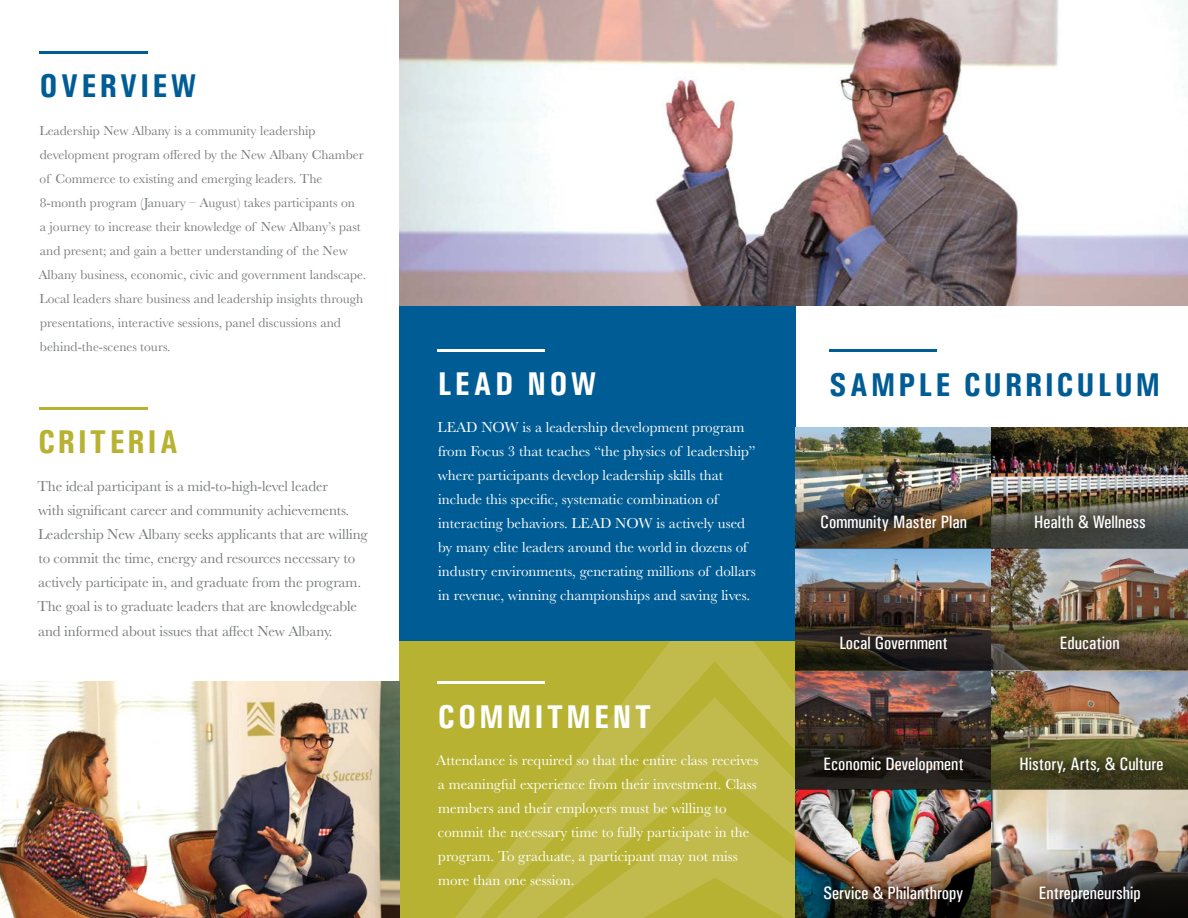
<style>
.page{position:relative;width:1188px;height:918px;background:#fff}
.page>*{position:absolute;margin:0;border:0;box-sizing:border-box;transform-origin:0 0}
.t1{font:700 condensed 33px "Univers";letter-spacing:.09em;color:#005c95}
.t2{font:700 condensed 33px "Univers";letter-spacing:.1em;color:#fff}
.t3{font:700 condensed 33px "Univers";letter-spacing:.1em;color:#b7b232}
.t4{font:18px "Univers Condensed";color:#fff}
.t5{font:15px/24px "Baskerville";color:#fff}
.t6{font:15px/24px "Baskerville";letter-spacing:-.01em;color:#777c79}
.t7{font:13.5px/24px "Baskerville";color:#777c79}
</style>
<div class="page">
<svg style="left:399px;top:640px;width:396px;height:278px;background:#b8b33d"></svg>
<div style="left:399px;top:306px;width:396px;height:334px;background:#005c95"></div>
<img style="left:0;top:681px;width:399px;height:237px">
<img style="left:399px;top:0;width:789px;height:306px">
<hr style="left:39px;top:51px;width:108px;height:3px;background:#005c95">
<hr style="left:39px;top:407px;width:108px;height:3px;background:#b7b232">
<hr style="left:437px;top:349px;width:108px;height:3px;background:#fff">
<hr style="left:437px;top:681px;width:108px;height:3px;background:#fff">
<hr style="left:829px;top:349px;width:108px;height:3px;background:#005c95">
<img style="left:795px;top:427px;width:197px;height:122px">
<img style="left:992px;top:427px;width:196px;height:122px">
<img style="left:992px;top:549px;width:196px;height:121px">
<img style="left:795px;top:549px;width:197px;height:121px">
<img style="left:795px;top:670px;width:197px;height:120px">
<img style="left:795px;top:790px;width:197px;height:128px">
<img style="left:992px;top:790px;width:196px;height:128px">
<img style="left:992px;top:670px;width:196px;height:120px">
<div style="left:806px;top:501px;width:175px;height:43px;background:#000;opacity:.28"></div>
<div style="left:826px;top:622px;width:135px;height:42px;background:#000;opacity:.28"></div>
<div style="left:809px;top:744px;width:168px;height:43px;background:#000;opacity:.28"></div>
<div style="left:810px;top:872px;width:167px;height:44px;background:#000;opacity:.28"></div>
<div style="left:1020px;top:501px;width:140px;height:42px;background:#000;opacity:.28"></div>
<div style="left:1046px;top:622px;width:88px;height:42px;background:#000;opacity:.28"></div>
<div style="left:1006px;top:744px;width:172px;height:44px;background:#000;opacity:.28"></div>
<div style="left:1025px;top:872px;width:129px;height:43px;background:#000;opacity:.28"></div>
<h1 class="t1" style="left:39px;top:66px;width:158px">OVERVIEW</h1>
<p class="t7" style="left:38px;top:118px;width:329px">Leadership New Albany is a community leadership development program offered by the New Albany Chamber of Commerce to existing and emerging leaders. The 8-month program (January – August) takes participants on<br>a journey to increase their knowledge of New Albany’s past and present; and gain a better understanding of the New Albany business, economic, civic and government landscape.<br>Local leaders share business and leadership insights through presentations, interactive sessions, panel discussions and behind-the-scenes tours.</p>
<h1 class="t3" style="left:38px;top:422px;width:141px">CRITERIA</h1>
<p class="t6" style="left:37px;top:474px;width:332px">The ideal participant is a mid-to-high-level leader<br>with significant career and community achievements.<br>Leadership New Albany seeks applicants that are willing to commit the time, energy and resources necessary to actively participate in, and graduate from the program.<br>The goal is to graduate leaders that are knowledgeable</p>
<p class="t6" style="left:38px;top:619px;width:296px">and informed about issues that affect New Albany.</p>
<h1 class="t2" style="left:438px;top:364px;width:160px">LEAD NOW</h1>
<p class="t5" style="left:438px;top:416px;width:320px">LEAD NOW is a leadership development program from Focus 3 that teaches “the physics of leadership” where participants develop leadership skills that include this specific, systematic combination of interacting behaviors. LEAD NOW is actively used by many elite leaders around the world in dozens of industry environments, generating millions of dollars in revenue, winning championships and saving lives.</p>
<h1 class="t2" style="left:438px;top:697px;width:215px">COMMITMENT</h1>
<p class="t5" style="left:436px;top:749px;width:324px">Attendance is required so that the entire class receives a meaningful experience from their investment. Class members and their employers must be willing to commit the necessary time to fully participate in the program. To graduate, a participant may not miss more than one session.</p>
<h1 class="t1" style="left:829px;top:365px;width:333px">SAMPLE CURRICULUM</h1>
<p class="t4" style="left:820px;top:511px;width:148px">Community Master Plan</p>
<p class="t4" style="left:1034px;top:511px;width:113px">Health &amp; Wellness</p>
<p class="t4" style="left:839px;top:632px;width:110px">Local Government</p>
<p class="t4" style="left:1060px;top:632px;width:61px">Education</p>
<p class="t4" style="left:823px;top:754px;width:142px">Economic Development</p>
<p class="t4" style="left:1019px;top:754px;width:145px">History, Arts, &amp; Culture</p>
<p class="t4" style="left:824px;top:882px;width:141px">Service &amp; Philanthropy</p>
<p class="t4" style="left:1039px;top:882px;width:103px">Entrepreneurship</p>
</div>
